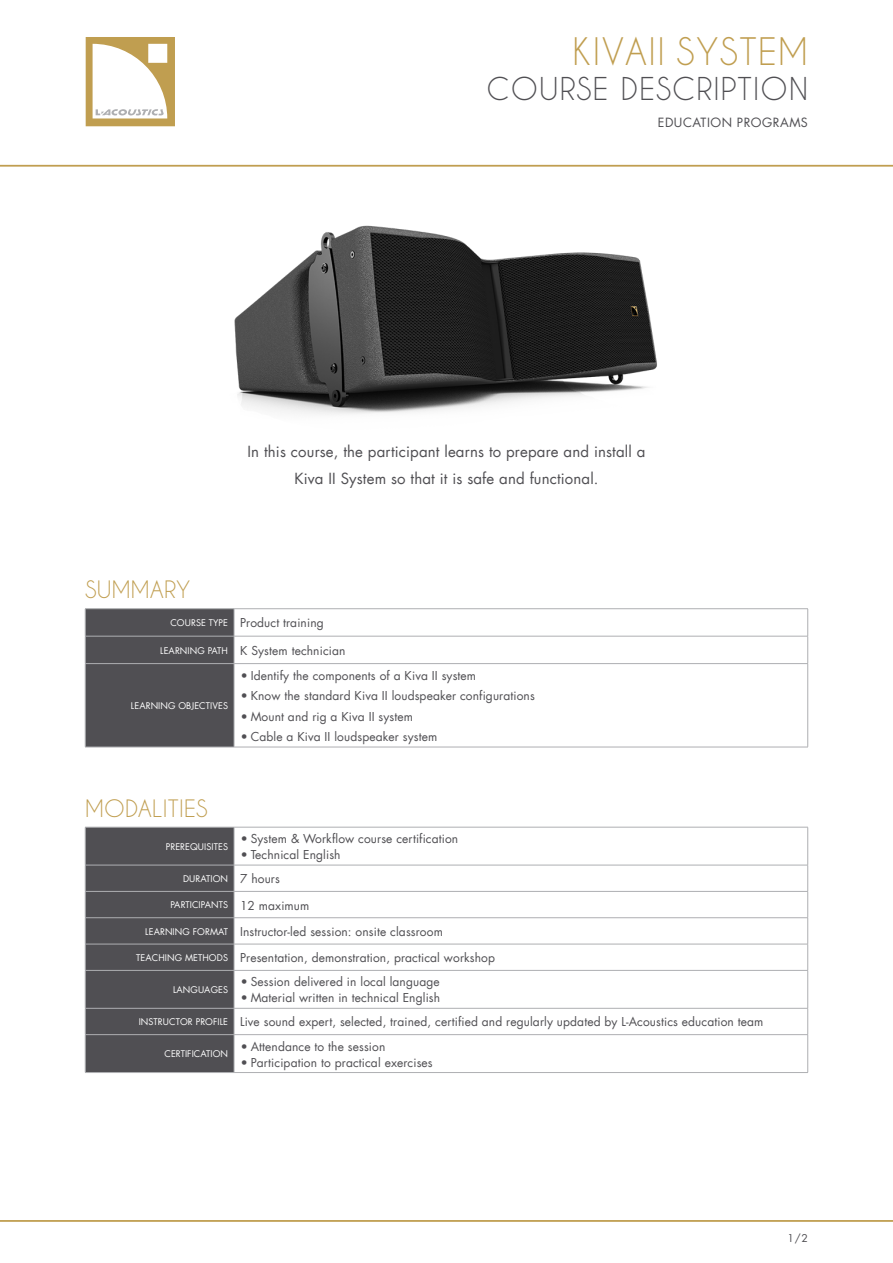
<style>
.page{position:relative;width:893px;height:1263px;background:#fff}
.page>*{position:absolute;margin:0;border:0;box-sizing:border-box;transform-origin:0 0}
.t1{font:35.55px "Caviar Dreams";letter-spacing:.04em;color:#c09e50}
.t2{font:29.55px "Caviar Dreams";letter-spacing:.04em;color:#504f53}
.t3{font:22.5px "Caviar Dreams";letter-spacing:.01em;color:#c09e50}
.t4{font:15px/27px "Futura LT";letter-spacing:.01em;color:#504f53;text-align:center}
.t5{font:12.45px "Futura LT";letter-spacing:.04em;color:#504f53}
.t6{font:12px/26.4px "Futura LT";letter-spacing:.01em;color:#504f53}
.t7{font:10.5px "Futura LT";color:#504f53}
.t8{font:9px "Futura LT";letter-spacing:.01em;color:#fff}
.s1{font-size:9px;color:#fff}
.s2{font-weight:700}
.s3{font-size:12px;color:#504f53}
</style>
<div class="page">
<hr style="left:0;top:165px;width:893px;height:2px;background:#c09e50">
<hr style="left:0;top:1220px;width:893px;height:2px;background:#c09e50">
<svg style="left:86px;top:37px;width:89px;height:89px"></svg>
<svg style="left:235px;top:609px;width:572px;height:138px"></svg>
<hr style="left:85px;top:747px;width:149px;height:1px;background:#aeafb2">
<hr style="left:234px;top:663px;width:574px;height:1px;background:#aeafb2">
<hr style="left:807px;top:664px;width:1px;height:83px;background:#aeafb2">
<hr style="left:234px;top:747px;width:574px;height:1px;background:#aeafb2">
<hr style="left:234px;top:608px;width:574px;height:1px;background:#aeafb2">
<hr style="left:234px;top:636px;width:574px;height:1px;background:#aeafb2">
<svg style="left:807px;top:609px;width:1px;height:54px"></svg>
<hr style="left:85px;top:608px;width:149px;height:1px;background:#aeafb2">
<svg style="left:85px;top:609px;width:150px;height:138px;background:#545357"></svg>
<svg style="left:235px;top:864px;width:572px;height:1px"></svg>
<svg style="left:235px;top:918px;width:572px;height:118px"></svg>
<hr style="left:234px;top:865px;width:574px;height:1px;background:#aeafb2">
<hr style="left:234px;top:1034px;width:574px;height:1px;background:#aeafb2">
<hr style="left:234px;top:827px;width:574px;height:1px;background:#aeafb2">
<hr style="left:807px;top:827px;width:1px;height:38px;background:#aeafb2">
<svg style="left:807px;top:1009px;width:1px;height:25px"></svg>
<hr style="left:807px;top:1035px;width:1px;height:37px;background:#aeafb2">
<hr style="left:85px;top:1072px;width:149px;height:1px;background:#aeafb2">
<hr style="left:234px;top:1072px;width:574px;height:1px;background:#aeafb2">
<hr style="left:234px;top:917px;width:574px;height:1px;background:#aeafb2">
<hr style="left:234px;top:891px;width:574px;height:1px;background:#aeafb2">
<hr style="left:234px;top:944px;width:574px;height:1px;background:#aeafb2">
<svg style="left:807px;top:865px;width:1px;height:105px"></svg>
<hr style="left:234px;top:970px;width:574px;height:1px;background:#aeafb2">
<hr style="left:807px;top:970px;width:1px;height:38px;background:#aeafb2">
<hr style="left:234px;top:1008px;width:574px;height:1px;background:#aeafb2">
<svg style="left:85px;top:827px;width:150px;height:245px;background:#545357"></svg>
<hr style="left:234px;top:1035px;width:1px;height:37px;background:#aeafb2">
<img style="left:234px;top:225px;width:423px;height:190px">
<h1 class="t1" style="left:572px;top:30px;width:237px">KIVAII SYSTEM</h1>
<h2 class="t2" style="left:486px;top:71px;width:323px">COURSE DESCRIPTION</h2>
<p class="t5" style="left:658px;top:115px;width:152px">EDUCATION PROGRAMS</p>
<p class="t4" style="left:248px;top:438px;width:399px">In this course, the participant learns to prepare and install a<br>Kiva II System so that it is safe and functional.</p>
<h3 class="t3" style="left:85px;top:576px;width:107px">SUMMARY</h3>
<p class="t6" style="left:170px;top:610px;width:155px"><span class="s1">COURSE TYPE</span> Product training</p>
<p class="t6" style="left:160px;top:637px;width:187px"><span class="s1">LEARNING PATH</span> K System technician</p>
<p class="t8" style="left:131px;top:700px;width:99px">LEARNING OBJECTIVES</p>
<p class="t6" style="left:240px;top:662px;width:238px"><span class="s2">•</span> Identify the components of a Kiva II system</p>
<p class="t6" style="left:240px;top:682px;width:296px"><span class="s2">•</span> Know the standard Kiva II loudspeaker configurations</p>
<p class="t6" style="left:240px;top:703px;width:174px"><span class="s2">•</span> Mount and rig a Kiva II system</p>
<p class="t6" style="left:240px;top:723px;width:199px"><span class="s2">•</span> Cable a Kiva II loudspeaker system</p>
<h3 class="t3" style="left:85px;top:795px;width:124px">MODALITIES</h3>
<p class="t8" style="left:166px;top:841px;width:64px">PREREQUISITES</p>
<p class="t6" style="left:240px;top:825px;width:220px"><span class="s2">•</span> System &amp; Workflow course certification</p>
<p class="t6" style="left:240px;top:841px;width:102px"><span class="s2">•</span> Technical English</p>
<p class="t8" style="left:183px;top:873px;width:98px">DURATION <span class="s3">7 hours</span></p>
<p class="t8" style="left:170px;top:899px;width:141px">PARTICIPANTS <span class="s3">12 maximum</span></p>
<p class="t6" style="left:136px;top:918px;width:360px;text-indent:9px"><span class="s1">LEARNING FORMAT</span> Instructor-led session: onsite classroom<br><span class="s1">TEACHING METHODS</span> Presentation, demonstration, practical workshop</p>
<p class="t8" style="left:173px;top:984px;width:56px">LANGUAGES</p>
<p class="t6" style="left:240px;top:969px;width:201px"><span class="s2">•</span> Session delivered in local language</p>
<p class="t6" style="left:139px;top:986px;width:626px;line-height:24.2px;text-indent:101px"><span class="s2">•</span> Material written in technical English<br><span class="s1">INSTRUCTOR PROFILE</span> Live sound expert, selected, trained, certified and regularly updated by L-Acoustics education team</p>
<p class="t8" style="left:165px;top:1048px;width:65px">CERTIFICATION</p>
<p class="t6" style="left:240px;top:1033px;width:147px"><span class="s2">•</span> Attendance to the session</p>
<p class="t6" style="left:240px;top:1049px;width:194px"><span class="s2">•</span> Participation to practical exercises</p>
<p class="t7" style="left:787px;top:1231px;width:22px">1/2</p>
</div>
